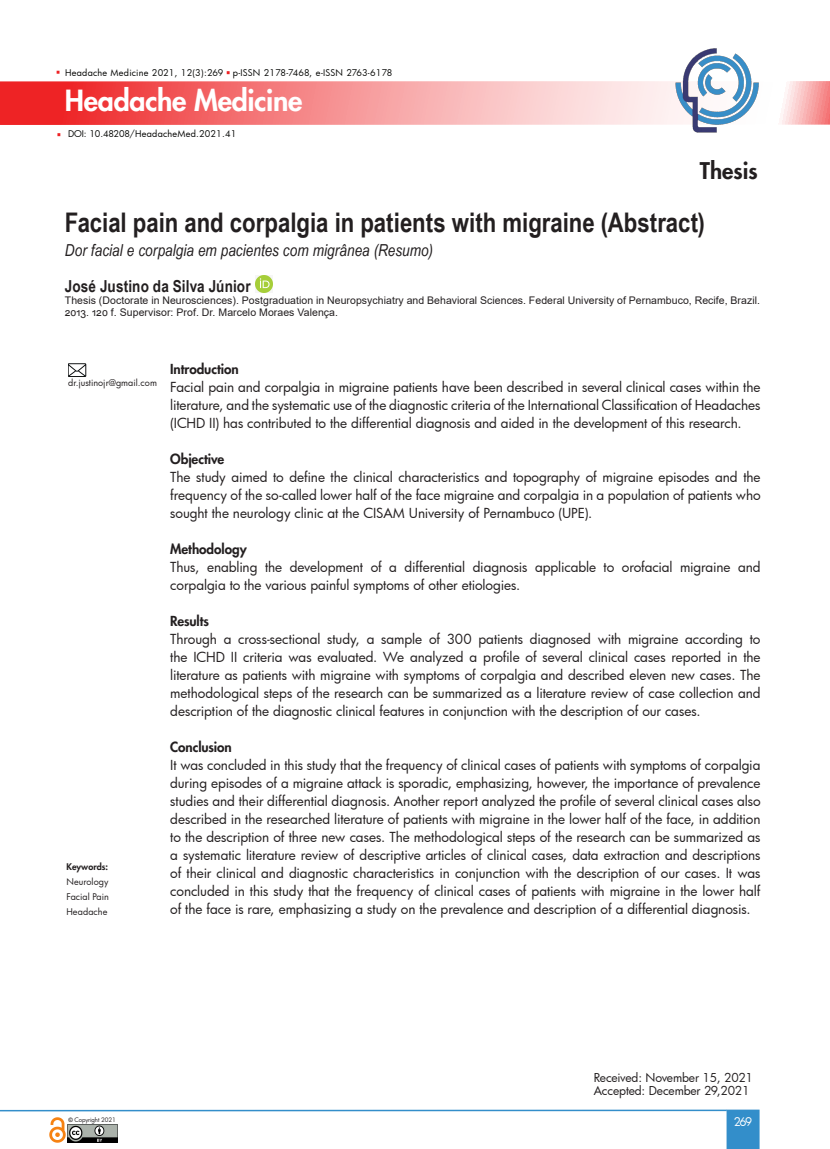
<style>
.page{position:relative;width:830px;height:1149px;background:#fff}
.page>*{position:absolute;margin:0;border:0;box-sizing:border-box;transform-origin:0 0}
.t1{font:800 28.5px "Futura";letter-spacing:-.01em;color:#fff}
.t2{font:700 27px "Arial Narrow";color:#231f20}
.t3{font:800 22.5px "Futura";color:#231f20}
.t4{font:italic 16.5px "Arial Narrow";letter-spacing:.005em;color:#231f20}
.t5{font:700 16.5px "Arial Narrow";letter-spacing:.005em;color:#231f20}
.t6{font:13.5px/18px "Futura";letter-spacing:-.01em;color:#231f20;text-align:justify}
.t7{font:800 13.5px "Futura";letter-spacing:-.005em;color:#231f20}
.texto{font:12px "Futura";letter-spacing:-.01em;color:#231f20}
.t8{font:11.55px "Futura";color:#fff}
.texto-2{font:10.5px/12px "Arial";letter-spacing:.005em;color:#231f20}
.t9{font:9px "Futura";letter-spacing:.03em;color:#040503}
.texto-3{font:9px "Futura";letter-spacing:.005em;color:#231f20}
.texto-4{font:800 9px "Futura";letter-spacing:.005em;color:#231f20}
.t10{font:6px "Futura";letter-spacing:-.015em;color:#231f20}
.s1{font-style:inherit}
.s2{font-family:"Arial";font-weight:700}
</style>
<div class="page">
<svg style="left:0;top:81px;width:829px;height:44px;background:#f69394"></svg>
<svg style="left:726px;top:1109px;width:33px;height:39px"></svg>
<hr style="left:0;top:1109px;width:726px;height:1px;background:#338eca">
<img style="left:67px;top:1124px;width:50px;height:18px">
<img style="left:49px;top:1117px;width:17px;height:25px">
<img style="left:674px;top:48px;width:85px;height:85px">
<img style="left:256px;top:275px;width:17px;height:17px">
<img style="left:68px;top:363px;width:19px;height:14px">
<p class="t9" style="left:65px;top:66px;width:329px">Headache Medicine 2021, 12(3):269 p-ISSN 2178-7468, e-ISSN 2763-6178</p>
<h1 class="t1" style="left:65px;top:83px;width:239px">Headache Medicine</h1>
<p class="t9" style="left:68px;top:127px;width:170px"><span class="s1">DOI: 10.48208/</span>HeadacheMed.2021.41</p>
<p class="t3" style="left:699px;top:156px;width:59px">Thesis</p>
<p class="t2" style="left:65px;top:202px;width:641px">Facial pain and corpalgia in patients with migraine (Abstract)</p>
<p class="t4" style="left:65px;top:239px;width:369px">Dor facial e corpalgia em pacientes com migrânea (Resumo)</p>
<p class="t5" style="left:65px;top:274px;width:187px">José Justino da Silva Júnior</p>
<p class="texto-2" style="left:65px;top:294px;width:696px">Thesis (Doctorate in Neurosciences). Postgraduation in Neuropsychiatry and Behavioral Sciences. Federal University of Pernambuco, Recife, Brazil.<br>2013. 120 f. Supervisor: Prof. Dr. Marcelo Moraes Valença.</p>
<p class="texto-3" style="left:68px;top:376px;width:90px">dr.justinojr@gmail.com</p>
<p class="texto-4" style="left:66px;top:861px;width:43px">Keywords:</p>
<p class="texto-3" style="left:66px;top:875px;width:44px">Neurology</p>
<p class="texto-3" style="left:66px;top:890px;width:44px">Facial Pain</p>
<p class="texto-3" style="left:66px;top:905px;width:42px">Headache</p>
<p class="t7" style="left:170px;top:360px;width:70px">Introduction</p>
<p class="t6" style="left:170px;top:377px;width:591px">Facial pain and corpalgia in migraine patients have been described in several clinical cases within the literature, and the systematic use of the diagnostic criteria of the International Classification of Headaches (ICHD II) has contributed to the differential diagnosis and aided in the development of this research.</p>
<p class="t7" style="left:170px;top:450px;width:55px">Objective</p>
<p class="t6" style="left:170px;top:467px;width:591px">The study aimed to define the clinical characteristics and topography of migraine episodes and the frequency of the so-called lower half of the face migraine and corpalgia in a population of patients who sought the neurology clinic at the CISAM University of Pernambuco (UPE).</p>
<p class="t7" style="left:170px;top:540px;width:78px">Methodology</p>
<p class="t6" style="left:170px;top:557px;width:591px">Thus, enabling the development of a differential diagnosis applicable to orofacial migraine and corpalgia to the various painful symptoms of other etiologies.</p>
<p class="t7" style="left:170px;top:612px;width:40px">Results</p>
<p class="t6" style="left:170px;top:629px;width:591px">Through a cross-sectional study, a sample of 300 patients diagnosed with migraine according to the ICHD II criteria was evaluated. We analyzed a profile of several clinical cases reported in the literature as patients with migraine with symptoms of corpalgia and described eleven new cases. The methodological steps of the research can be summarized as a literature review of case collection and description of the diagnostic clinical features in conjunction with the description of our cases.</p>
<p class="t7" style="left:170px;top:738px;width:63px">Conclusion</p>
<p class="t6" style="left:170px;top:755px;width:591px">It was concluded in this study that the frequency of clinical cases of patients with symptoms of corpalgia during episodes of a migraine attack is sporadic, emphasizing, however, the importance of prevalence studies and their differential diagnosis. Another report analyzed the profile of several clinical cases also described in the researched literature of patients with migraine in the lower half of the face, in addition to the description of three new cases. The methodological steps of the research can be summarized as a systematic literature review of descriptive articles of clinical cases, data extraction and descriptions of their clinical and diagnostic characteristics in conjunction with the description of our cases. It was concluded in this study that the frequency of clinical cases of patients with migraine in the lower half of the face is rare, emphasizing a study on the prevalence and description of a differential diagnosis.</p>
<p class="t10" style="left:68px;top:1114px;width:49px"><span class="s2">©</span> Copyright 2021</p>
<p class="texto" style="left:593px;top:1068px;width:161px">Received: November 15, 2021</p>
<p class="texto" style="left:593px;top:1082px;width:157px">Accepted: December 29,2021</p>
<p class="t8" style="left:733px;top:1113px;width:20px">269</p>
</div>
